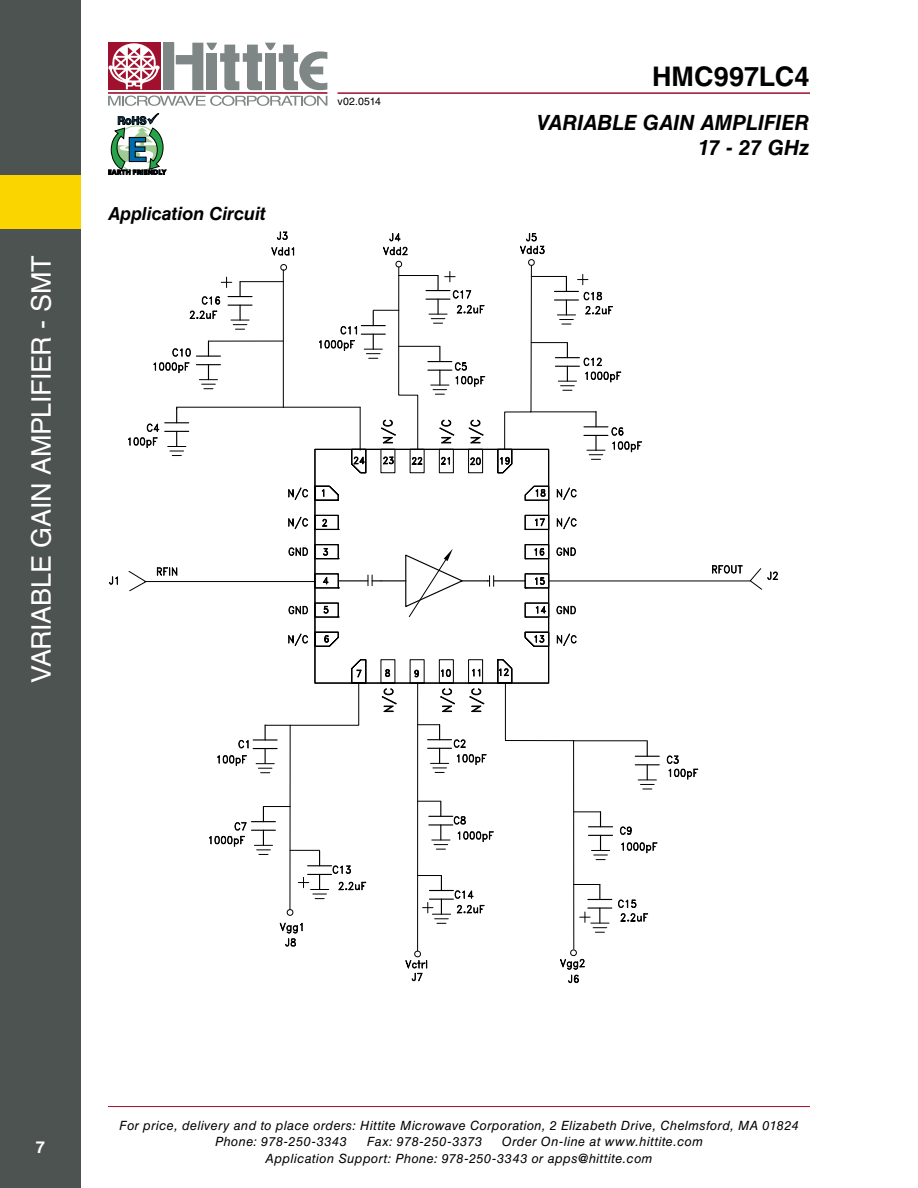
<style>
.page{position:relative;width:918px;height:1188px;background:#fff}
.page>*{position:absolute;margin:0;border:0;box-sizing:border-box;transform-origin:0 0}
.t1{font:27px "Helvetica LT Std";letter-spacing:-.015em;color:#fff}
.t2{font:700 27px "Helvetica LT Std";letter-spacing:.005em;color:#000}
.t3{font:italic 700 21px/25.2px "Helvetica LT Std";color:#000;text-align:right}
.t4{font:italic 700 18px "Helvetica LT Std";letter-spacing:-.005em;color:#000}
.t5{font:700 16.5px "Helvetica LT Std";color:#fff}
.t6{font:italic 12.75px/16.5px "Helvetica LT Std";letter-spacing:.035em;color:#000}
.t7{font:10.5px "Helvetica LT Std";letter-spacing:.02em;color:#000}
</style>
<div class="page">
<hr style="left:108px;top:1106px;width:702px;height:1px;background:#a0112e">
<hr style="left:338px;top:92px;width:472px;height:2px;background:#a0112e">
<div style="left:163px;top:43px;width:11px;height:47px;background:#7f8686"></div>
<div style="left:108px;top:43px;width:52px;height:47px;background:#a0112e"></div>
<hr style="left:108px;top:92px;width:219px;height:2px;background:#a0112e">
<svg style="left:176px;top:43px;width:151px;height:47px"></svg>
<svg style="left:108px;top:96px;width:219px;height:10px"></svg>
<svg style="left:108px;top:43px;width:52px;height:46px"></svg>
<svg style="left:108px;top:113px;width:58px;height:62px"></svg>
<div style="left:0;top:0;width:81px;height:1188px;background:#4d5350"></div>
<div style="left:0;top:175px;width:81px;height:54px;background:#fbd500"></div>
<svg style="left:322px;top:518px;width:6px;height:9px"></svg>
<svg style="left:323px;top:548px;width:6px;height:8px"></svg>
<svg style="left:323px;top:576px;width:6px;height:9px"></svg>
<svg style="left:323px;top:606px;width:6px;height:8px"></svg>
<svg style="left:535px;top:518px;width:10px;height:9px"></svg>
<svg style="left:534px;top:548px;width:11px;height:8px"></svg>
<svg style="left:535px;top:577px;width:10px;height:8px"></svg>
<svg style="left:535px;top:602px;width:12px;height:12px"></svg>
<div style="left:525px;top:573px;width:24px;height:15px;border:1px solid #000"></div>
<div style="left:314px;top:573px;width:25px;height:15px;border:1px solid #000"></div>
<div style="left:314px;top:603px;width:25px;height:15px;border:1px solid #000"></div>
<svg style="left:524px;top:631px;width:26px;height:16px"></svg>
<div style="left:525px;top:603px;width:24px;height:15px;border:1px solid #000"></div>
<div style="left:314px;top:544px;width:25px;height:15px;border:1px solid #000"></div>
<div style="left:314px;top:515px;width:25px;height:15px;border:1px solid #000"></div>
<div style="left:525px;top:544px;width:24px;height:15px;border:1px solid #000"></div>
<svg style="left:524px;top:485px;width:26px;height:16px"></svg>
<div style="left:525px;top:515px;width:24px;height:15px;border:1px solid #000"></div>
<div style="left:381px;top:659px;width:14px;height:24px;border:1px solid #000"></div>
<hr style="left:338px;top:580px;width:30px;height:1px;background:#000">
<hr style="left:494px;top:580px;width:31px;height:1px;background:#000">
<svg style="left:288px;top:485px;width:51px;height:16px"></svg>
<svg style="left:288px;top:516px;width:20px;height:14px"></svg>
<svg style="left:288px;top:547px;width:20px;height:9px"></svg>
<svg style="left:157px;top:567px;width:21px;height:9px"></svg>
<svg style="left:288px;top:605px;width:20px;height:10px"></svg>
<svg style="left:288px;top:631px;width:51px;height:16px"></svg>
<svg style="left:556px;top:633px;width:21px;height:13px"></svg>
<svg style="left:556px;top:605px;width:20px;height:10px"></svg>
<svg style="left:712px;top:565px;width:31px;height:9px"></svg>
<svg style="left:556px;top:547px;width:20px;height:9px"></svg>
<svg style="left:556px;top:516px;width:21px;height:14px"></svg>
<svg style="left:556px;top:487px;width:21px;height:13px"></svg>
<hr style="left:145px;top:581px;width:170px;height:1px;background:#000">
<svg style="left:128px;top:571px;width:19px;height:21px"></svg>
<svg style="left:109px;top:576px;width:9px;height:9px"></svg>
<hr style="left:549px;top:581px;width:201px;height:1px;background:#000">
<svg style="left:749px;top:568px;width:29px;height:22px"></svg>
<hr style="left:283px;top:270px;width:1px;height:137px;background:#000">
<svg style="left:280px;top:264px;width:7px;height:7px"></svg>
<svg style="left:271px;top:231px;width:23px;height:25px"></svg>
<hr style="left:177px;top:407px;width:106px;height:1px;background:#000">
<hr style="left:240px;top:281px;width:43px;height:1px;background:#000">
<hr style="left:208px;top:341px;width:75px;height:1px;background:#000">
<svg style="left:497px;top:233px;width:48px;height:241px"></svg>
<hr style="left:531px;top:411px;width:65px;height:1px;background:#000">
<hr style="left:531px;top:276px;width:36px;height:1px;background:#000">
<hr style="left:531px;top:342px;width:36px;height:1px;background:#000">
<hr style="left:290px;top:725px;width:1px;height:185px;background:#000">
<svg style="left:279px;top:909px;width:24px;height:38px"></svg>
<hr style="left:290px;top:850px;width:30px;height:1px;background:#000">
<svg style="left:209px;top:806px;width:81px;height:49px"></svg>
<svg style="left:153px;top:341px;width:67px;height:48px"></svg>
<svg style="left:555px;top:343px;width:67px;height:48px"></svg>
<svg style="left:666px;top:755px;width:33px;height:25px"></svg>
<svg style="left:128px;top:407px;width:61px;height:49px"></svg>
<svg style="left:368px;top:549px;width:126px;height:68px"></svg>
<svg style="left:381px;top:668px;width:17px;height:45px"></svg>
<svg style="left:217px;top:658px;width:150px;height:115px"></svg>
<hr style="left:283px;top:407px;width:77px;height:1px;background:#000">
<svg style="left:584px;top:411px;width:58px;height:49px"></svg>
<svg style="left:189px;top:277px;width:63px;height:53px"></svg>
<svg style="left:318px;top:233px;width:168px;height:241px"></svg>
<svg style="left:554px;top:274px;width:59px;height:51px"></svg>
<svg style="left:298px;top:851px;width:69px;height:48px"></svg>
<svg style="left:405px;top:659px;width:254px;height:324px"></svg>
<h1 class="t1" style="left:26px;top:683px;width:429px;rotate:-90deg">Variable Gain Amplifier - SMT</h1>
<h3 class="t4" style="left:108px;top:202px;width:159px">Application Circuit</h3>
<p class="t7" style="left:338px;top:95px;width:45px">v02.0514</p>
<h1 class="t2" style="left:652px;top:60px;width:159px">HMC997LC4</h1>
<h2 class="t3" style="left:537px;top:109px;width:274px">VARIABLE GAIN AMPLIFIER<br>17 - 27 GHz</h2>
<p class="t5" style="left:36px;top:1138px;width:11px">7</p>
<p class="t6" style="left:215px;top:1117px;width:585px;text-indent:-96px">For price, delivery and to place orders: Hittite Microwave Corporation, 2 Elizabeth Drive, Chelmsford, MA 01824<br>Phone: 978-250-3343</p>
<p class="t6" style="left:265px;top:1133px;width:439px;text-indent:236px">Order On-line at www.hittite.com<br>Application Support: Phone: 978-250-3343 or apps@hittite.com</p>
<p class="t6" style="left:367px;top:1133px;width:117px">Fax: 978-250-3373</p>
</div>
